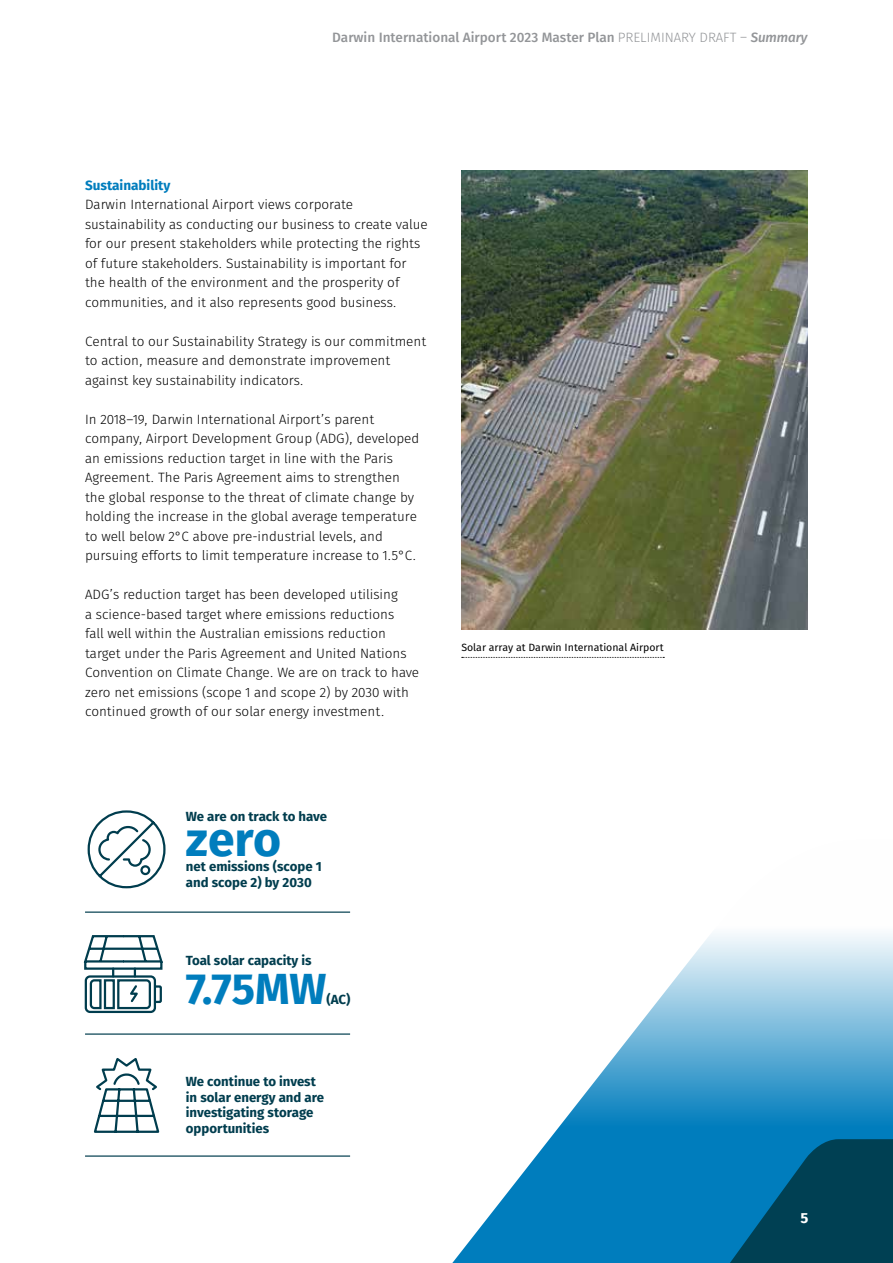
<style>
.page{position:relative;width:893px;height:1263px;background:#fff}
.page>*{position:absolute;margin:0;border:0;box-sizing:border-box;transform-origin:0 0}
.t1{font:700 48px "Fira Sans OT";color:#007dbd}
.t2{font:700 43.5px "Fira Sans OT";color:#007dbd}
.t3{font:700 14.55px "Fira Sans OT";color:#fff}
.t4{font:13.5px/19.5px "Fira Sans OT Light";color:#000}
.t5{font:13.5px "Fira Sans OT Medium";color:#939598}
.t6{font:700 13.5px "Fira Sans OT";color:#007dbd}
.t7{font:700 13.2px/15.6px "Fira Sans OT";color:#003d4e}
.t8{font:10.5px "Fira Sans OT";color:#000}
.s1{font-family:"Fira Sans OT Light"}
.s2{font-style:italic}
</style>
<div class="page">
<svg style="left:452px;top:933px;width:441px;height:330px"></svg>
<svg style="left:716px;top:1139px;width:177px;height:124px"></svg>
<img style="left:461px;top:170px;width:347px;height:459px">
<svg style="left:462px;top:657px;width:202px;height:1px"></svg>
<hr style="left:85px;top:1033px;width:265px;height:2px;background:#003d4e">
<hr style="left:85px;top:911px;width:265px;height:2px;background:#003d4e">
<hr style="left:85px;top:1155px;width:265px;height:2px;background:#003d4e">
<svg style="left:94px;top:1058px;width:66px;height:75px"></svg>
<svg style="left:87px;top:810px;width:79px;height:79px"></svg>
<svg style="left:83px;top:935px;width:80px;height:79px"></svg>
<p class="t5" style="left:332px;top:28px;width:477px">Darwin International Airport 2023 Master Plan <span class="s1">PRELIMINARY DRAFT –</span> <span class="s2">Summary</span></p>
<p class="t6" style="left:85px;top:175px;width:87px">Sustainability</p>
<p class="t4" style="left:85px;top:196px;width:344px">Darwin International Airport views corporate sustainability as conducting our business to create value for our present stakeholders while protecting the rights of future stakeholders. Sustainability is important for the health of the environment and the prosperity of communities, and it also represents good business.</p>
<p class="t4" style="left:85px;top:332px;width:343px">Central to our Sustainability Strategy is our commitment to action, measure and demonstrate improvement against key sustainability indicators.</p>
<p class="t4" style="left:85px;top:410px;width:336px">In 2018–19, Darwin International Airport’s parent company, Airport Development Group (ADG), developed an emissions reduction target in line with the Paris Agreement. The Paris Agreement aims to strengthen the global response to the threat of climate change by holding the increase in the global average temperature to well below 2°C above pre-industrial levels, and pursuing efforts to limit temperature increase to 1.5°C.</p>
<p class="t4" style="left:85px;top:586px;width:336px">ADG’s reduction target has been developed utilising<br>a science-based target where emissions reductions<br>fall well within the Australian emissions reduction target under the Paris Agreement and United Nations Convention on Climate Change. We are on track to have zero net emissions (scope 1 and scope 2) by 2030 with continued growth of our solar energy investment.</p>
<p class="t8" style="left:461px;top:640px;width:204px">Solar array at Darwin International Airport</p>
<p class="t7" style="left:186px;top:810px;width:143px">We are on track to have</p>
<h1 class="t1" style="left:186px;top:805px;width:97px">zero</h1>
<p class="t7" style="left:186px;top:860px;width:137px">net emissions (scope 1 and scope 2) by 2030</p>
<p class="t7" style="left:186px;top:954px;width:127px">Toal solar capacity is</p>
<h2 class="t2" style="left:186px;top:958px;width:142px">7.75MW</h2>
<p class="t7" style="left:327px;top:992px;width:25px">(AC)</p>
<p class="t7" style="left:186px;top:1075px;width:140px">We continue to invest in solar energy and are investigating storage opportunities</p>
<p class="t3" style="left:800px;top:1208px;width:9px">5</p>
</div>
